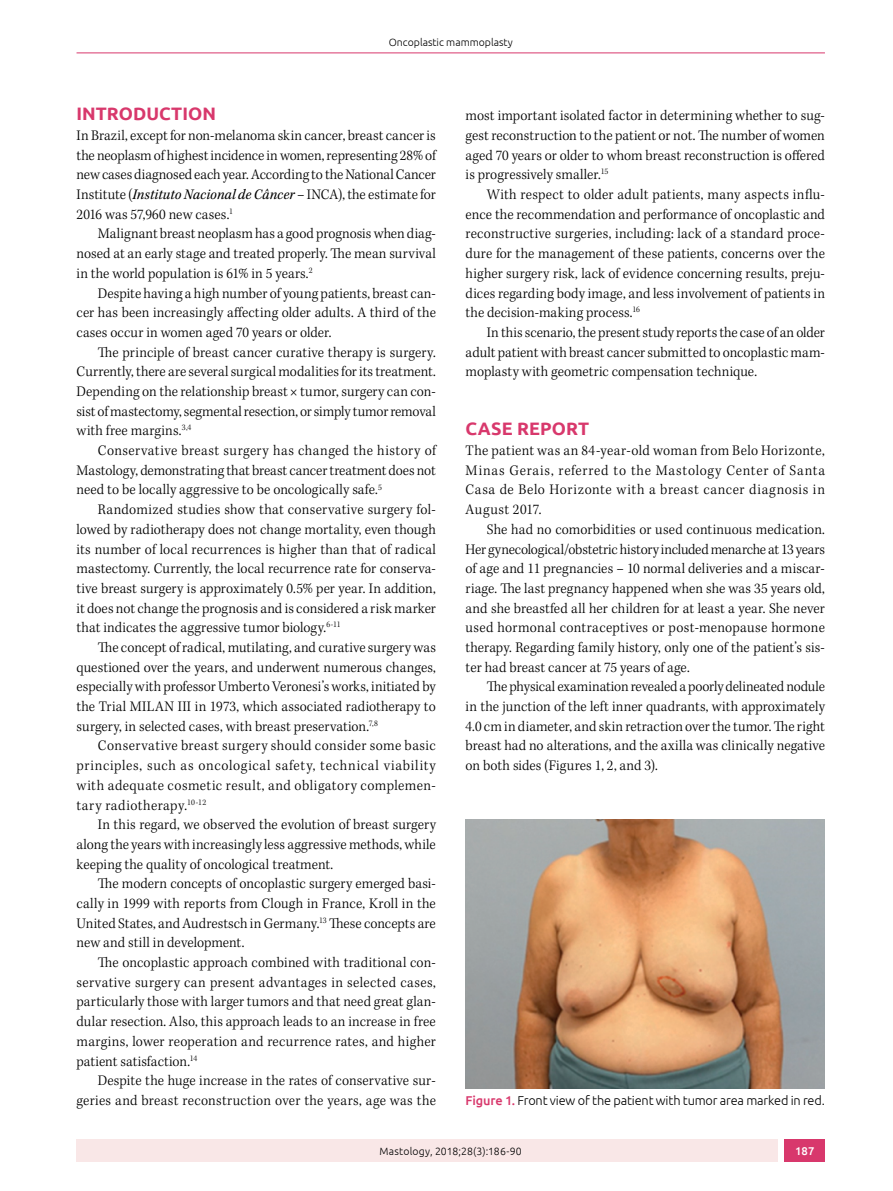
<style>
.page{position:relative;width:893px;height:1191px;background:#fff}
.page>*{position:absolute;margin:0;border:0;box-sizing:border-box;transform-origin:0 0}
.t1{font:700 18px "Ubuntu";letter-spacing:.005em;color:#d8386c}
.t2{font:300 15px/19.6px "Kepler Std";letter-spacing:.01em;color:#000;text-align:justify;scale:.95 1}
.t3{font:300 12.75px "Ubuntu";letter-spacing:-.01em;color:#000}
.t4{font:500 11.25px "Ubuntu";color:#fff}
.t5{font:300 10.5px "Ubuntu";color:#000}
.s1{font-weight:400;font-style:italic}
.s2{font-weight:500;color:#d8386c}
</style>
<div class="page">
<hr style="left:77px;top:53px;width:748px;height:1px;background:#d8386c">
<div style="left:77px;top:1139px;width:701px;height:23px;background:#f9e7e7"></div>
<div style="left:785px;top:1139px;width:40px;height:23px;background:#d8386c"></div>
<img style="left:466px;top:819px;width:359px;height:269px">
<p class="t5" style="left:389px;top:36px;width:125px">Oncoplastic mammoplasty</p>
<p class="t1" style="left:77px;top:103px;width:141px">INTRODUCTION</p>
<p class="t2" style="left:77px;top:126px;width:380px">In Brazil, except for non-melanoma skin cancer, breast cancer is the neoplasm of highest incidence in women, representing 28% of new cases diagnosed each year. According to the National Cancer Institute (<span class="s1">Instituto Nacional de Câncer</span> – INCA), the estimate for 2016 was 57,960 new cases.<sup>1</sup></p>
<p class="t2" style="left:77px;top:224px;width:380px;text-indent:21px">Malignant breast neoplasm has a good prognosis when diag&shy;nosed at an early stage and treated properly. The mean survival in the world population is 61% in 5 years.<sup>2</sup></p>
<p class="t2" style="left:77px;top:284px;width:380px;text-indent:21px">Despite having a high number of young patients, breast can&shy;cer has been increasingly affecting older adults. A third of the cases occur in women aged 70 years or older.</p>
<p class="t2" style="left:77px;top:343px;width:380px;text-indent:21px">The principle of breast cancer curative therapy is surgery.<br>Currently, there are several surgical modalities for its treatment.<br>Depending on the relationship breast × tumor, surgery can con&shy;sist of mastectomy, segmental resection, or simply tumor removal with free margins.<sup>3,4</sup></p>
<p class="t2" style="left:77px;top:441px;width:380px;text-indent:21px">Conservative breast surgery has changed the history of Mastology, demonstrating that breast cancer treatment does not need to be locally aggressive to be oncologically safe.<sup>5</sup></p>
<p class="t2" style="left:77px;top:500px;width:380px;text-indent:21px">Randomized studies show that conservative surgery fol&shy;lowed by radiotherapy does not change mortality, even though its number of local recurrences is higher than that of radical mastectomy. Currently, the local recurrence rate for conserva&shy;tive breast surgery is approximately 0.5% per year. In addition, it does not change the prognosis and is considered a risk marker that indicates the aggressive tumor biology.<sup>6-11</sup></p>
<p class="t2" style="left:77px;top:638px;width:380px;text-indent:21px">The concept of radical, mutilating, and curative surgery was questioned over the years, and underwent numerous changes, especially with professor Umberto Veronesi’s works, initiated by the Trial MILAN III in 1973, which associated radiotherapy to surgery, in selected cases, with breast preservation.<sup>7,8</sup></p>
<p class="t2" style="left:77px;top:736px;width:380px;text-indent:21px">Conservative breast surgery should consider some basic principles, such as oncological safety, technical viability with adequate cosmetic result, and obligatory complemen&shy;tary radiotherapy.<sup>10-12</sup></p>
<p class="t2" style="left:77px;top:815px;width:380px;text-indent:21px">In this regard, we observed the evolution of breast surgery along the years with increasingly less aggressive methods, while keeping the quality of oncological treatment.</p>
<p class="t2" style="left:77px;top:874px;width:380px;text-indent:21px">The modern concepts of oncoplastic surgery emerged basi&shy;cally in 1999 with reports from Clough in France, Kroll in the United States, and Audrestsch in Germany.<sup>13</sup> These concepts are new and still in development.</p>
<p class="t2" style="left:77px;top:953px;width:380px;text-indent:21px">The oncoplastic approach combined with traditional con&shy;servative surgery can present advantages in selected cases, particularly those with larger tumors and that need great glan&shy;dular resection. Also, this approach leads to an increase in free margins, lower reoperation and recurrence rates, and higher patient satisfaction.<sup>14</sup></p>
<p class="t2" style="left:77px;top:1071px;width:380px;text-align:right">Despite the huge increase in the rates of conservative sur&shy;geries and breast reconstruction over the years, age was the</p>
<p class="t2" style="left:466px;top:106px;width:380px">most important isolated factor in determining whether to sug&shy;gest reconstruction to the patient or not. The number of women aged 70 years or older to whom breast reconstruction is offered is progressively smaller.<sup>15</sup></p>
<p class="t2" style="left:466px;top:185px;width:380px;text-indent:21px">With respect to older adult patients, many aspects influ&shy;ence the recommendation and performance of oncoplastic and reconstructive surgeries, including: lack of a standard proce&shy;dure for the management of these patients, concerns over the higher surgery risk, lack of evidence concerning results, preju&shy;dices regarding body image, and less involvement of patients in the decision-making process.<sup>16</sup></p>
<p class="t2" style="left:466px;top:323px;width:380px;text-indent:21px">In this scenario, the present study reports the case of an older adult patient with breast cancer submitted to oncoplastic mam&shy;moplasty with geometric compensation technique.</p>
<p class="t1" style="left:466px;top:418px;width:125px">CASE REPORT</p>
<p class="t2" style="left:466px;top:441px;width:380px">The patient was an 84-year-old woman from Belo Horizonte, Minas Gerais, referred to the Mastology Center of Santa Casa de Belo Horizonte with a breast cancer diagnosis in August 2017.</p>
<p class="t2" style="left:466px;top:520px;width:380px;text-indent:21px">She had no comorbidities or used continuous medication.<br>Her gynecological/obstetric history included menarche at 13 years of age and 11 pregnancies – 10 normal deliveries and a miscar&shy;riage. The last pregnancy happened when she was 35 years old, and she breastfed all her children for at least a year. She never used hormonal contraceptives or post-menopause hormone therapy. Regarding family history, only one of the patient’s sis&shy;ter had breast cancer at 75 years of age.</p>
<p class="t2" style="left:466px;top:677px;width:380px;text-indent:21px">The physical examination revealed a poorly delineated nodule in the junction of the left inner quadrants, with approximately 4.0 cm in diameter, and skin retraction over the tumor. The right breast had no alterations, and the axilla was clinically negative on both sides (Figures 1, 2, and 3).</p>
<p class="t3" style="left:466px;top:1092px;width:361px"><span class="s2">Figure 1.</span> Front view of the patient with tumor area marked in red.</p>
<p class="t5" style="left:380px;top:1144px;width:144px">Mastology, 2018;28(3):186-90</p>
<p class="t4" style="left:795px;top:1143px;width:21px">187</p>
</div>
